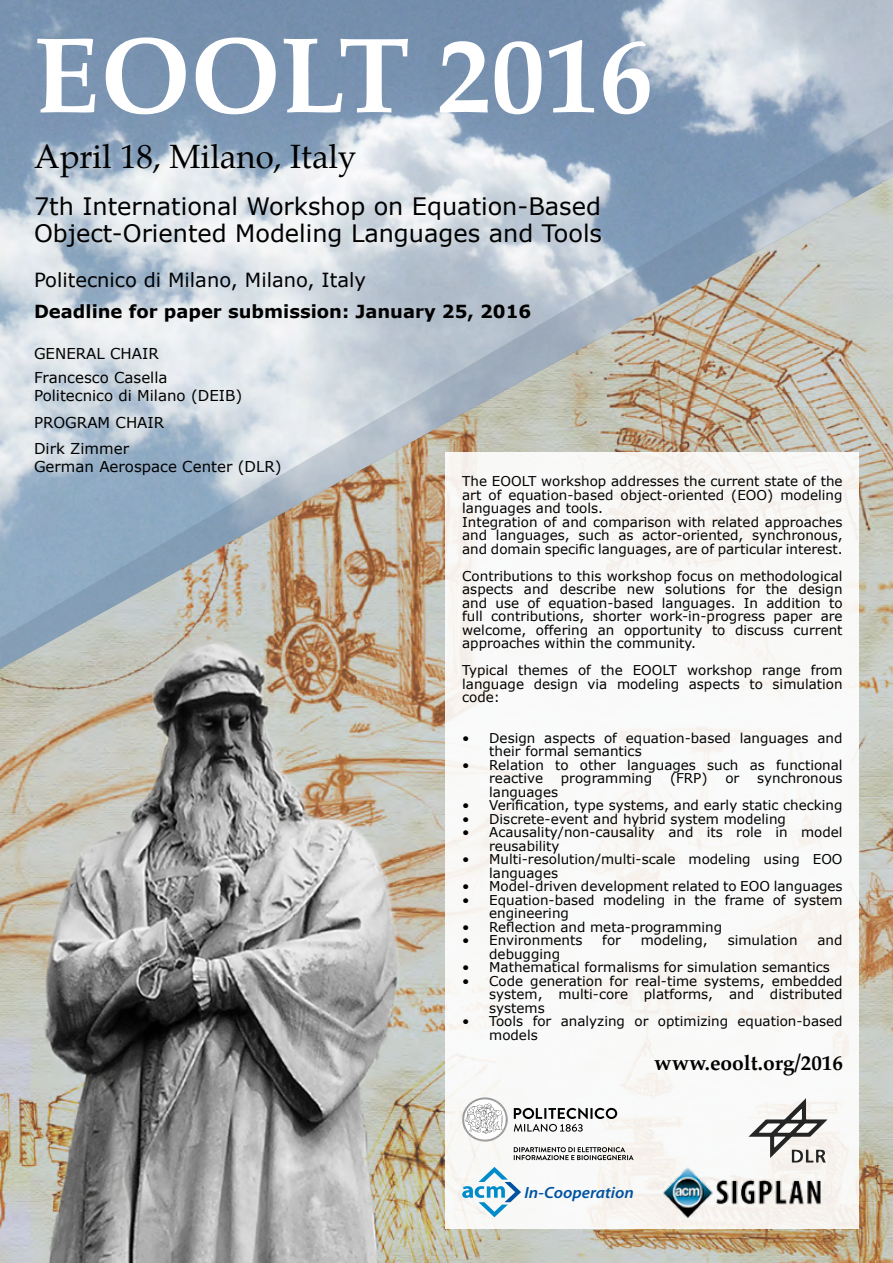
<style>
.page{position:relative;width:893px;height:1263px;background:#fff}
.page>*{position:absolute;margin:0;border:0;box-sizing:border-box;transform-origin:0 0}
.t1{font:700 108px "Palatino";color:#fff}
.t2{font:33px "Palatino";color:#000}
.t3{font:24px/27px "Verdana";color:#000}
.t4{font:700 21px "Palatino";color:#000}
.t5{font:19.5px "Verdana";color:#000}
.t6{font:700 18px "Verdana";color:#000}
.t7{font:italic 600 16.2px "Myriad Pro";color:#0053a1;scale:1.06 1}
.t8{font:15px/24px "Verdana";color:#000}
.t9{font:13.5px/13.5px "Verdana";color:#000}
</style>
<div class="page">
<img style="left:0;top:0;width:893px;height:119px">
<svg style="left:0;top:119px;width:893px;height:57px;background:#9eb1c6"></svg>
<img style="left:0;top:176px;width:893px;height:1087px">
<div style="left:446px;top:452px;width:413px;height:777px;background:#f9f9f8"></div>
<img style="left:34px;top:626px;width:391px;height:637px">
<svg style="left:749px;top:1098px;width:78px;height:64px"></svg>
<svg style="left:514px;top:1108px;width:103px;height:24px"></svg>
<svg style="left:462px;top:1097px;width:46px;height:44px"></svg>
<svg style="left:514px;top:1147px;width:120px;height:13px"></svg>
<svg style="left:462px;top:1167px;width:59px;height:50px"></svg>
<img style="left:662px;top:1168px;width:160px;height:49px">
<h1 class="t1" style="left:34px;top:-16px;width:620px">EOOLT 2016</h1>
<h2 class="t2" style="left:34px;top:129px;width:324px">April 18, Milano, Italy</h2>
<h3 class="t3" style="left:34px;top:192px;width:570px">7th International Workshop on Equation-Based<br>Object-Oriented Modeling Languages and Tools</h3>
<h3 class="t5" style="left:34px;top:266px;width:334px">Politecnico di Milano, Milano, Italy</h3>
<h3 class="t6" style="left:34px;top:299px;width:499px">Deadline for paper submission: January 25, 2016</h3>
<p class="t8" style="left:34px;top:342px;width:135px">GENERAL CHAIR<br>Francesco Casella</p>
<p class="t8" style="left:34px;top:382px;width:210px;line-height:27px">Politecnico di Milano (DEIB)<br>PROGRAM CHAIR</p>
<p class="t8" style="left:34px;top:439px;width:249px;line-height:18px">Dirk Zimmer<br>German Aerospace Center (DLR)</p>
<p class="t9" style="left:462px;top:474px;width:382px">The EOOLT workshop addresses the current state of the art of equation-based object-oriented (EOO) modeling languages and tools.<br>Integration of and comparison with related approaches and languages, such as actor-oriented, synchronous, and domain specific languages, are of particular interest.</p>
<p class="t9" style="left:462px;top:569px;width:382px;text-align:justify">Contributions to this workshop focus on methodological aspects and describe new solutions for the design and use of equation-based languages. In addition to full contributions, shorter work-in-progress paper are welcome, offering an opportunity to discuss current approaches within the community.</p>
<p class="t9" style="left:462px;top:663px;width:382px;text-align:justify">Typical themes of the EOOLT workshop range from language design via modeling aspects to simulation code:</p>
<p class="t9" style="left:489px;top:731px;width:355px;text-indent:-27px">• Design aspects of equation-based languages and their formal semantics</p>
<p class="t9" style="left:489px;top:758px;width:355px;text-indent:-27px">• Relation to other languages such as functional reactive</p>
<p class="t9" style="left:561px;top:771px;width:93px">programming</p>
<p class="t9" style="left:670px;top:771px;width:39px">(FRP)</p>
<p class="t9" style="left:725px;top:771px;width:15px">or</p>
<p class="t9" style="left:757px;top:771px;width:87px">synchronous</p>
<p class="t9" style="left:489px;top:785px;width:70px">languages</p>
<p class="t9" style="left:462px;top:798px;width:382px">• Verification, type systems, and early static checking</p>
<p class="t9" style="left:462px;top:812px;width:325px">• Discrete-event and hybrid system modeling</p>
<p class="t9" style="left:489px;top:825px;width:355px;text-indent:-27px">• Acausality/non-causality and its role in model reusability</p>
<p class="t9" style="left:489px;top:852px;width:355px;text-indent:-27px">• Multi-resolution/multi-scale modeling using EOO languages</p>
<p class="t9" style="left:462px;top:879px;width:382px">• Model-driven development related to EOO languages</p>
<p class="t9" style="left:489px;top:893px;width:355px;text-indent:-27px">• Equation-based modeling in the frame of system engineering</p>
<p class="t9" style="left:462px;top:920px;width:262px">• Reflection and meta-programming</p>
<p class="t9" style="left:462px;top:933px;width:122px">• Environments</p>
<p class="t9" style="left:602px;top:933px;width:20px">for</p>
<p class="t9" style="left:641px;top:933px;width:69px">modeling,</p>
<p class="t9" style="left:728px;top:933px;width:71px">simulation</p>
<p class="t9" style="left:817px;top:933px;width:27px">and</p>
<p class="t9" style="left:489px;top:947px;width:72px">debugging</p>
<p class="t9" style="left:462px;top:960px;width:369px">• Mathematical formalisms for simulation semantics</p>
<p class="t9" style="left:489px;top:974px;width:355px;text-align:justify;text-indent:-27px">• Code generation for real-time systems, embedded system, multi-core platforms, and distributed systems</p>
<p class="t9" style="left:489px;top:1014px;width:355px;text-indent:-27px">• Tools for analyzing or optimizing equation-based models</p>
<h3 class="t4" style="left:654px;top:1045px;width:190px">www.eoolt.org/2016</h3>
<p class="t7" style="left:525px;top:1182px;width:105px">In-Cooperation</p>
</div>
